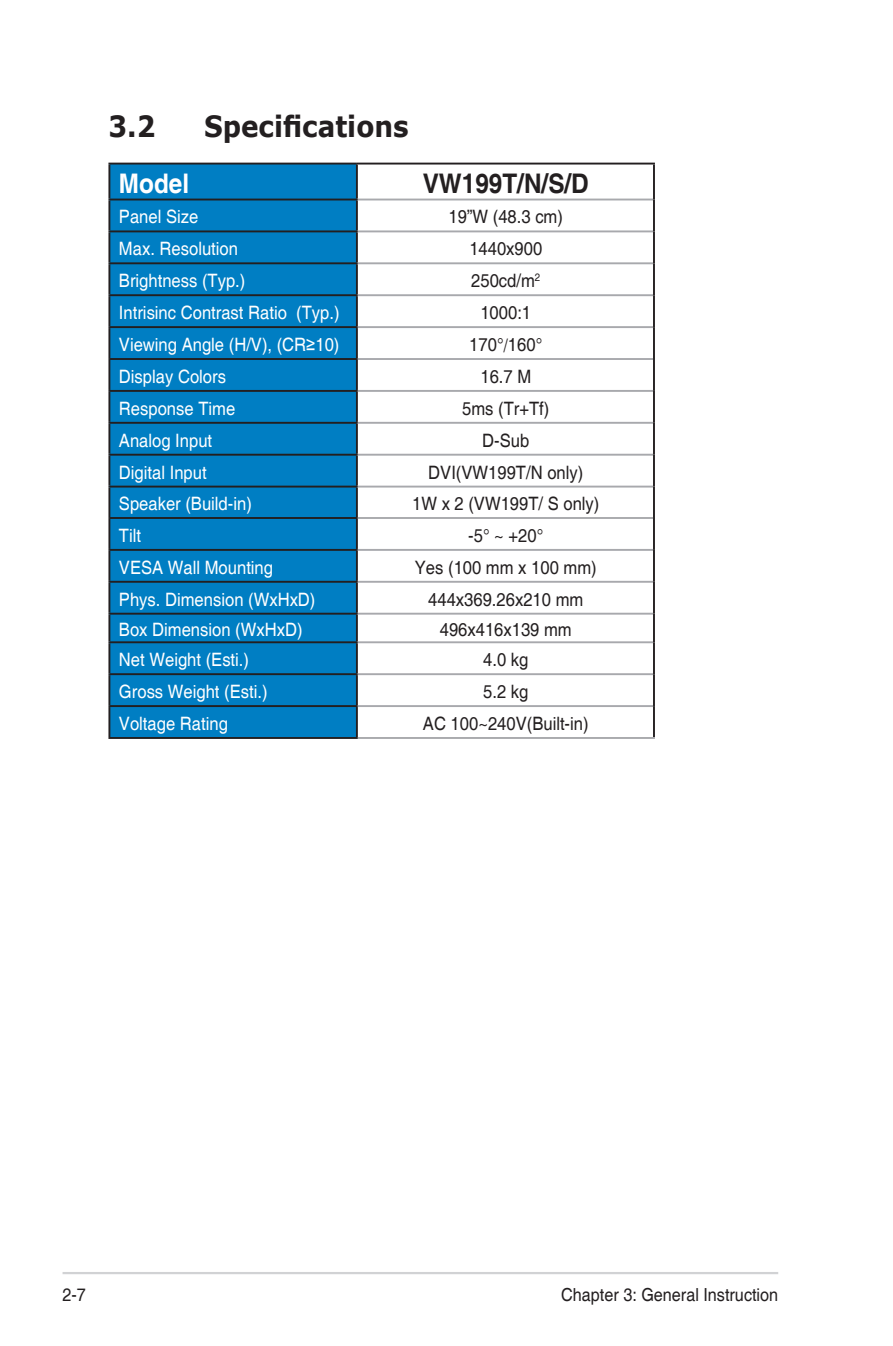
<style>
.page{position:relative;width:893px;height:1346px;background:#fff}
.page>*{position:absolute;margin:0;border:0;box-sizing:border-box;transform-origin:0 0}
.Heading_1{font:700 29.25px "Verdana";color:#231f20;scale:.9 1}
.Specs_Text_-_new{font:700 27px "Helvetica";color:#231f20;scale:.9 1}
.Specs_Text_Head_-_ne{font:700 27px "Helvetica";color:#fff;scale:.9 1}
.Specs_Text_Head_-_ne-2{font:18.45px "Helvetica";color:#fff;scale:.9 1}
.Specs_Text_-_new-2{font:18.45px "Helvetica";color:#231f20;scale:.9 1}
.t1{font:18px "Helvetica";color:#231f20;scale:.9 1}
.s1{font-family:"Arial"}
.s2{font-family:"P Ming Li U"}
</style>
<div class="page">
<hr style="left:63px;top:1272px;width:715px;height:2px;background:#d1d2d4">
<div style="left:110px;top:164px;width:246px;height:573px;background:#007ec3"></div>
<hr style="left:108px;top:163px;width:249px;height:1px;background:#231f20">
<hr style="left:108px;top:164px;width:2px;height:35px;background:#231f20">
<hr style="left:357px;top:163px;width:298px;height:1px;background:#231f20">
<hr style="left:356px;top:164px;width:2px;height:35px;background:#231f20">
<hr style="left:653px;top:164px;width:2px;height:35px;background:#231f20">
<hr style="left:108px;top:199px;width:250px;height:1px;background:#231f20">
<hr style="left:108px;top:200px;width:2px;height:30px;background:#231f20">
<hr style="left:356px;top:200px;width:2px;height:30px;background:#231f20">
<hr style="left:653px;top:199px;width:2px;height:32px;background:#231f20">
<hr style="left:108px;top:230px;width:250px;height:2px;background:#231f20">
<hr style="left:108px;top:232px;width:2px;height:30px;background:#231f20">
<hr style="left:356px;top:232px;width:2px;height:30px;background:#231f20">
<hr style="left:653px;top:231px;width:2px;height:32px;background:#231f20">
<hr style="left:108px;top:262px;width:250px;height:2px;background:#231f20">
<hr style="left:108px;top:264px;width:2px;height:30px;background:#231f20">
<hr style="left:356px;top:264px;width:2px;height:30px;background:#231f20">
<hr style="left:653px;top:263px;width:2px;height:32px;background:#231f20">
<hr style="left:108px;top:294px;width:250px;height:2px;background:#231f20">
<hr style="left:108px;top:296px;width:2px;height:30px;background:#231f20">
<hr style="left:356px;top:296px;width:2px;height:30px;background:#231f20">
<hr style="left:653px;top:295px;width:2px;height:32px;background:#231f20">
<hr style="left:108px;top:326px;width:250px;height:2px;background:#231f20">
<hr style="left:108px;top:328px;width:2px;height:30px;background:#231f20">
<hr style="left:356px;top:328px;width:2px;height:30px;background:#231f20">
<hr style="left:653px;top:327px;width:2px;height:32px;background:#231f20">
<hr style="left:108px;top:358px;width:250px;height:2px;background:#231f20">
<hr style="left:108px;top:360px;width:2px;height:30px;background:#231f20">
<hr style="left:356px;top:360px;width:2px;height:30px;background:#231f20">
<hr style="left:653px;top:359px;width:2px;height:32px;background:#231f20">
<hr style="left:108px;top:390px;width:250px;height:2px;background:#231f20">
<hr style="left:108px;top:392px;width:2px;height:30px;background:#231f20">
<hr style="left:356px;top:392px;width:2px;height:30px;background:#231f20">
<hr style="left:653px;top:391px;width:2px;height:32px;background:#231f20">
<hr style="left:108px;top:422px;width:250px;height:2px;background:#231f20">
<hr style="left:108px;top:424px;width:2px;height:30px;background:#231f20">
<hr style="left:356px;top:424px;width:2px;height:30px;background:#231f20">
<hr style="left:653px;top:423px;width:2px;height:32px;background:#231f20">
<hr style="left:108px;top:454px;width:250px;height:2px;background:#231f20">
<hr style="left:108px;top:456px;width:2px;height:30px;background:#231f20">
<hr style="left:356px;top:456px;width:2px;height:30px;background:#231f20">
<hr style="left:653px;top:455px;width:2px;height:31px;background:#231f20">
<hr style="left:108px;top:486px;width:250px;height:1px;background:#231f20">
<hr style="left:108px;top:487px;width:2px;height:30px;background:#231f20">
<hr style="left:356px;top:487px;width:2px;height:30px;background:#231f20">
<hr style="left:653px;top:486px;width:2px;height:32px;background:#231f20">
<hr style="left:108px;top:517px;width:250px;height:2px;background:#231f20">
<hr style="left:108px;top:519px;width:2px;height:30px;background:#231f20">
<hr style="left:356px;top:519px;width:2px;height:30px;background:#231f20">
<hr style="left:653px;top:518px;width:2px;height:32px;background:#231f20">
<hr style="left:108px;top:549px;width:250px;height:2px;background:#231f20">
<hr style="left:108px;top:551px;width:2px;height:30px;background:#231f20">
<hr style="left:356px;top:551px;width:2px;height:30px;background:#231f20">
<hr style="left:653px;top:550px;width:2px;height:32px;background:#231f20">
<hr style="left:108px;top:581px;width:250px;height:2px;background:#231f20">
<hr style="left:108px;top:583px;width:2px;height:30px;background:#231f20">
<hr style="left:356px;top:583px;width:2px;height:30px;background:#231f20">
<hr style="left:653px;top:582px;width:2px;height:32px;background:#231f20">
<hr style="left:108px;top:613px;width:250px;height:2px;background:#231f20">
<hr style="left:108px;top:615px;width:2px;height:26px;background:#231f20">
<hr style="left:356px;top:615px;width:2px;height:26px;background:#231f20">
<hr style="left:653px;top:614px;width:2px;height:28px;background:#231f20">
<hr style="left:108px;top:641px;width:250px;height:2px;background:#231f20">
<hr style="left:108px;top:643px;width:2px;height:30px;background:#231f20">
<hr style="left:356px;top:643px;width:2px;height:30px;background:#231f20">
<hr style="left:653px;top:642px;width:2px;height:32px;background:#231f20">
<hr style="left:108px;top:673px;width:250px;height:2px;background:#231f20">
<hr style="left:108px;top:675px;width:2px;height:30px;background:#231f20">
<hr style="left:356px;top:675px;width:2px;height:30px;background:#231f20">
<hr style="left:653px;top:674px;width:2px;height:32px;background:#231f20">
<hr style="left:108px;top:705px;width:250px;height:2px;background:#231f20">
<hr style="left:108px;top:707px;width:2px;height:30px;background:#231f20">
<hr style="left:356px;top:707px;width:2px;height:30px;background:#231f20">
<hr style="left:653px;top:706px;width:2px;height:31px;background:#231f20">
<hr style="left:358px;top:199px;width:295px;height:1px;background:#a8a9ad">
<hr style="left:358px;top:230px;width:295px;height:2px;background:#a8a9ad">
<hr style="left:358px;top:262px;width:295px;height:2px;background:#a8a9ad">
<hr style="left:358px;top:294px;width:295px;height:2px;background:#a8a9ad">
<hr style="left:358px;top:326px;width:295px;height:2px;background:#a8a9ad">
<hr style="left:358px;top:358px;width:295px;height:2px;background:#a8a9ad">
<hr style="left:358px;top:390px;width:295px;height:2px;background:#a8a9ad">
<hr style="left:358px;top:422px;width:295px;height:2px;background:#a8a9ad">
<hr style="left:358px;top:454px;width:295px;height:2px;background:#a8a9ad">
<hr style="left:358px;top:486px;width:295px;height:1px;background:#a8a9ad">
<hr style="left:358px;top:517px;width:295px;height:2px;background:#a8a9ad">
<hr style="left:358px;top:549px;width:295px;height:2px;background:#a8a9ad">
<hr style="left:358px;top:581px;width:295px;height:2px;background:#a8a9ad">
<hr style="left:358px;top:613px;width:295px;height:2px;background:#a8a9ad">
<hr style="left:358px;top:641px;width:295px;height:2px;background:#a8a9ad">
<hr style="left:358px;top:673px;width:295px;height:2px;background:#a8a9ad">
<hr style="left:358px;top:705px;width:295px;height:2px;background:#a8a9ad">
<hr style="left:108px;top:737px;width:250px;height:2px;background:#231f20">
<hr style="left:358px;top:737px;width:297px;height:2px;background:#a8a9ad">
<p class="Heading_1" style="left:108px;top:108px;width:54px">3.2</p>
<p class="Heading_1" style="left:204px;top:108px;width:229px">Specifications</p>
<p class="Specs_Text_Head_-_ne" style="left:119px;top:167px;width:80px">Model</p>
<p class="Specs_Text_-_new" style="left:423px;top:167px;width:186px">VW199T/N/S/D</p>
<p class="Specs_Text_Head_-_ne-2" style="left:119px;top:206px;width:90px">Panel Size</p>
<p class="Specs_Text_-_new-2" style="left:449px;top:206px;width:129px">19”W (48.3 cm)</p>
<p class="Specs_Text_Head_-_ne-2" style="left:119px;top:238px;width:134px">Max. Resolution</p>
<p class="Specs_Text_-_new-2" style="left:469px;top:238px;width:83px">1440x900</p>
<p class="Specs_Text_Head_-_ne-2" style="left:119px;top:270px;width:142px">Brightness (Typ.)</p>
<p class="Specs_Text_-_new-2" style="left:471px;top:270px;width:78px">250cd/m<sup>2</sup></p>
<p class="Specs_Text_Head_-_ne-2" style="left:119px;top:302px;width:247px">Intrisinc Contrast Ratio (Typ.)</p>
<p class="Specs_Text_-_new-2" style="left:480px;top:302px;width:58px">1000:1</p>
<p class="Specs_Text_Head_-_ne-2" style="left:119px;top:334px;width:246px">Viewing Angle (H/V), (CR<span class="s1">≥</span>10)</p>
<p class="Specs_Text_-_new-2" style="left:469px;top:334px;width:83px">170°<span class="s2">/</span>160°</p>
<p class="Specs_Text_Head_-_ne-2" style="left:119px;top:366px;width:120px">Display Colors</p>
<p class="Specs_Text_-_new-2" style="left:480px;top:366px;width:58px">16.7 M</p>
<p class="Specs_Text_Head_-_ne-2" style="left:119px;top:398px;width:131px">Response Time</p>
<p class="Specs_Text_-_new-2" style="left:462px;top:398px;width:98px">5ms (Tr+Tf)</p>
<p class="Specs_Text_Head_-_ne-2" style="left:119px;top:429px;width:105px">Analog Input</p>
<p class="Specs_Text_-_new-2" style="left:482px;top:429px;width:54px">D-Sub</p>
<p class="Specs_Text_Head_-_ne-2" style="left:119px;top:461px;width:99px">Digital Input</p>
<p class="Specs_Text_-_new-2" style="left:428px;top:461px;width:174px">DVI(VW199T/N only)</p>
<p class="Specs_Text_Head_-_ne-2" style="left:119px;top:493px;width:149px">Speaker (Build-in)</p>
<p class="Specs_Text_-_new-2" style="left:412px;top:493px;width:210px">1W x 2 (VW199T/ S only)</p>
<p class="Specs_Text_Head_-_ne-2" style="left:119px;top:525px;width:26px">Tilt</p>
<p class="Specs_Text_-_new-2" style="left:468px;top:525px;width:85px">-5° ~ +20°</p>
<p class="Specs_Text_Head_-_ne-2" style="left:119px;top:556px;width:173px">VESA Wall Mounting</p>
<p class="Specs_Text_-_new-2" style="left:415px;top:556px;width:203px">Yes (100 mm x 100 mm)</p>
<p class="Specs_Text_Head_-_ne-2" style="left:119px;top:588px;width:220px">Phys. Dimension (WxHxD)</p>
<p class="Specs_Text_-_new-2" style="left:428px;top:588px;width:174px">444x369.26x210 mm</p>
<p class="Specs_Text_Head_-_ne-2" style="left:119px;top:619px;width:205px">Box Dimension (WxHxD)</p>
<p class="Specs_Text_-_new-2" style="left:440px;top:619px;width:148px">496x416x139 mm</p>
<p class="Specs_Text_Head_-_ne-2" style="left:119px;top:649px;width:146px">Net Weight (Esti.)</p>
<p class="Specs_Text_-_new-2" style="left:483px;top:649px;width:52px">4.0 kg</p>
<p class="Specs_Text_Head_-_ne-2" style="left:119px;top:681px;width:167px">Gross Weight (Esti.)</p>
<p class="Specs_Text_-_new-2" style="left:483px;top:681px;width:52px">5.2 kg</p>
<p class="Specs_Text_Head_-_ne-2" style="left:119px;top:713px;width:123px">Voltage Rating</p>
<p class="Specs_Text_-_new-2" style="left:423px;top:713px;width:186px">AC 100~240V(Built-in)</p>
<p class="t1" style="left:63px;top:1284px;width:28px">2-7</p>
<p class="t1" style="left:561px;top:1284px;width:243px">Chapter 3: General Instruction</p>
</div>
